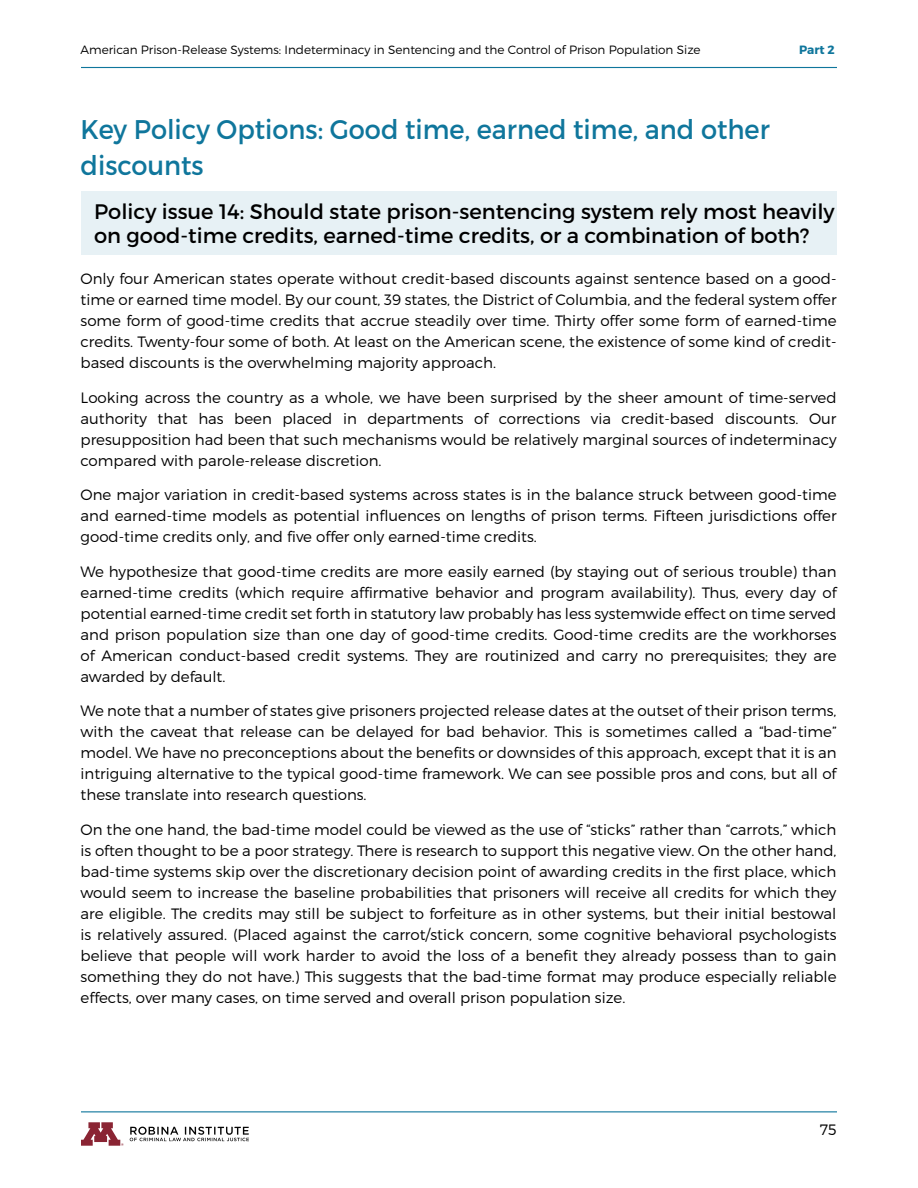
<style>
.page{position:relative;width:918px;height:1188px;background:#fff}
.page>*{position:absolute;margin:0;border:0;box-sizing:border-box;transform-origin:0 0}
.t1{font:27px/36px "Montserrat";color:#0f769c;scale:.95 1}
.t2{font:21px/24px "Montserrat";color:#000}
.t3{font:300 15px/21px "Montserrat";color:#000;text-align:justify}
.t4{font:300 12px "Montserrat";color:#000}
.t5{font:700 12px "Montserrat";color:#0f769c}
</style>
<div class="page">
<svg style="left:130px;top:1126px;width:119px;height:15px"></svg>
<svg style="left:81px;top:1122px;width:43px;height:24px"></svg>
<hr style="left:81px;top:67px;width:756px;height:1px;background:#0f769c">
<hr style="left:81px;top:1111px;width:756px;height:1px;background:#0f769c">
<div style="left:81px;top:192px;width:756px;height:63px;background:#e7f1f5"></div>
<p class="t4" style="left:81px;top:42px;width:622px">American Prison-Release Systems: Indeterminacy in Sentencing and the Control of Prison Population Size</p>
<p class="t5" style="left:799px;top:42px;width:37px">Part 2</p>
<h1 class="t1" style="left:81px;top:111px;width:727px">Key Policy Options: Good time, earned time, and other discounts</h1>
<h2 class="t2" style="left:94px;top:199px;width:742px">Policy issue 14: Should state prison-sentencing system rely most heavily on good-time credits, earned-time credits, or a combination of both?</h2>
<p class="t3" style="left:81px;top:268px;width:758px">Only four American states operate without credit-based discounts against sentence based on a good&shy;time or earned time model. By our count, 39 states, the District of Columbia, and the federal system offer some form of good-time credits that accrue steadily over time. Thirty offer some form of earned-time credits. Twenty-four some of both. At least on the American scene, the existence of some kind of credit&shy;based discounts is the overwhelming majority approach.</p>
<p class="t3" style="left:81px;top:387px;width:758px">Looking across the country as a whole, we have been surprised by the sheer amount of time-served authority that has been placed in departments of corrections via credit-based discounts. Our presupposition had been that such mechanisms would be relatively marginal sources of indeterminacy compared with parole-release discretion.</p>
<p class="t3" style="left:81px;top:484px;width:758px">One major variation in credit-based systems across states is in the balance struck between good-time and earned-time models as potential influences on lengths of prison terms. Fifteen jurisdictions offer good-time credits only, and five offer only earned-time credits.</p>
<p class="t3" style="left:81px;top:561px;width:758px">We hypothesize that good-time credits are more easily earned (by staying out of serious trouble) than earned-time credits (which require affirmative behavior and program availability). Thus, every day of potential earned-time credit set forth in statutory law probably has less systemwide effect on time served and prison population size than one day of good-time credits. Good-time credits are the workhorses of American conduct-based credit systems. They are routinized and carry no prerequisites; they are awarded by default.</p>
<p class="t3" style="left:81px;top:700px;width:758px">We note that a number of states give prisoners projected release dates at the outset of their prison terms, with the caveat that release can be delayed for bad behavior. This is sometimes called a “bad-time” model. We have no preconceptions about the benefits or downsides of this approach, except that it is an intriguing alternative to the typical good-time framework. We can see possible pros and cons, but all of these translate into research questions.</p>
<p class="t3" style="left:81px;top:819px;width:758px">On the one hand, the bad-time model could be viewed as the use of “sticks” rather than “carrots,” which is often thought to be a poor strategy. There is research to support this negative view. On the other hand, bad-time systems skip over the discretionary decision point of awarding credits in the first place, which would seem to increase the baseline probabilities that prisoners will receive all credits for which they are eligible. The credits may still be subject to forfeiture as in other systems, but their initial bestowal is relatively assured. (Placed against the carrot/stick concern, some cognitive behavioral psychologists believe that people will work harder to avoid the loss of a benefit they already possess than to gain something they do not have.) This suggests that the bad-time format may produce especially reliable effects, over many cases, on time served and overall prison population size.</p>
<p class="t3" style="left:820px;top:1119px;width:18px">75</p>
</div>
